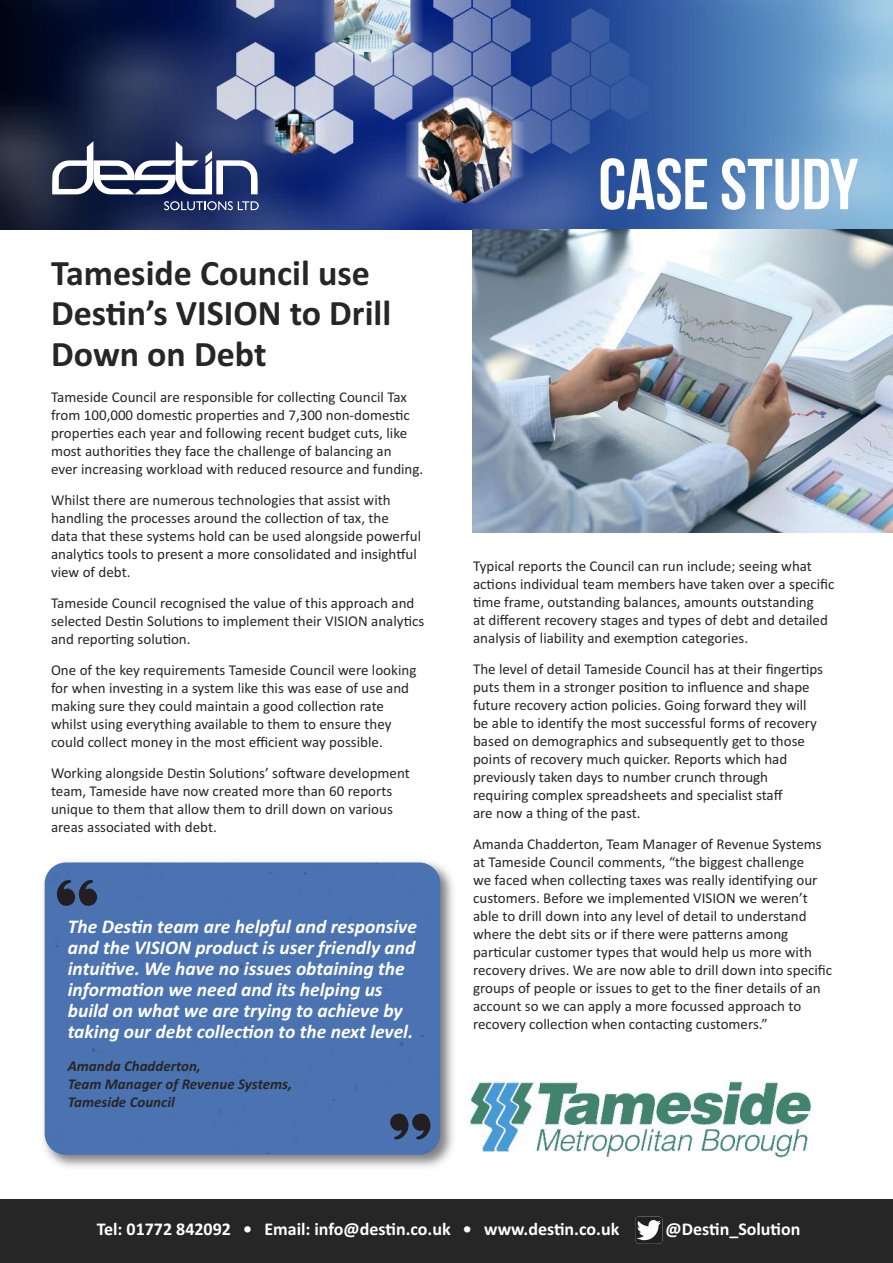
<style>
.page{position:relative;width:893px;height:1263px;background:#fff}
.page>*{position:absolute;margin:0;border:0;box-sizing:border-box;transform-origin:0 0}
.t1{font:72px "Bebas Neue";color:#fff}
.t2{font:700 36px/40.5px "Calibri";color:#272627}
.t3{font:italic 700 19.5px/21px "Calibri";color:#fff}
.t4{font:700 18px "Calibri";color:#fff}
.t5{font:15px/18px "Calibri";color:#272627}
.t6{font:italic 700 15px/18px "Calibri";color:#272627}
</style>
<div class="page">
<img style="left:44px;top:862px;width:409px;height:305px">
<div style="left:45px;top:862px;width:395px;height:293px;background:#4b73b1;border-radius:21px"></div>
<svg style="left:57px;top:880px;width:40px;height:26px"></svg>
<svg style="left:390px;top:1113px;width:40px;height:26px"></svg>
<div style="left:0;top:1199px;width:893px;height:64px;background:#272627"></div>
<img style="left:468px;top:1082px;width:344px;height:75px">
<img style="left:0;top:0;width:893px;height:229px">
<svg style="left:52px;top:141px;width:206px;height:53px"></svg>
<svg style="left:164px;top:201px;width:95px;height:9px"></svg>
<img style="left:473px;top:230px;width:420px;height:303px">
<svg style="left:635px;top:1216px;width:27px;height:28px"></svg>
<h2 class="t2" style="left:51px;top:252px;width:342px">Tameside Council use<br>Destin’s VISION to Drill<br>Down on Debt</h2>
<p class="t5" style="left:51px;top:388px;width:374px">Tameside Council are responsible for collecting Council Tax from 100,000 domestic properties and 7,300 non-domestic properties each year and following recent budget cuts, like most authorities they face the challenge of balancing an<br>ever increasing workload with reduced resource and funding.</p>
<p class="t5" style="left:51px;top:491px;width:372px">Whilst there are numerous technologies that assist with handling the processes around the collection of tax, the<br>data that these systems hold can be used alongside powerful analytics tools to present a more consolidated and insightful view of debt.</p>
<p class="t5" style="left:51px;top:594px;width:375px">Tameside Council recognised the value of this approach and selected Destin Solutions to implement their VISION analytics and reporting solution.</p>
<p class="t5" style="left:51px;top:661px;width:367px">One of the key requirements Tameside Council were looking for when investing in a system like this was ease of use and making sure they could maintain a good collection rate whilst using everything available to them to ensure they could collect money in the most efficient way possible.</p>
<p class="t5" style="left:51px;top:763px;width:360px">Working alongside Destin Solutions’ software development team, Tameside have now created more than 60 reports unique to them that allow them to drill down on various areas associated with debt.</p>
<p class="t3" style="left:68px;top:916px;width:351px">The Destin team are helpful and responsive and the VISION product is user friendly and intuitive. We have no issues obtaining the information we need and its helping us build on what we are trying to achieve by taking our debt collection to the next level.</p>
<p class="t6" style="left:68px;top:1056px;width:226px">Amanda Chadderton,<br>Team Manager of Revenue Systems,<br>Tameside Council</p>
<h1 class="t1" style="left:598px;top:142px;width:261px">CASE STUDY</h1>
<p class="t5" style="left:473px;top:557px;width:363px">Typical reports the Council can run include; seeing what actions individual team members have taken over a specific time frame, outstanding balances, amounts outstanding<br>at different recovery stages and types of debt and detailed analysis of liability and exemption categories.</p>
<p class="t5" style="left:473px;top:660px;width:352px">The level of detail Tameside Council has at their fingertips puts them in a stronger position to influence and shape future recovery action policies. Going forward they will be able to identify the most successful forms of recovery based on demographics and subsequently get to those points of recovery much quicker. Reports which had previously taken days to number crunch through requiring complex spreadsheets and specialist staff<br>are now a thing of the past.</p>
<p class="t5" style="left:473px;top:834px;width:361px">Amanda Chadderton, Team Manager of Revenue Systems at Tameside Council comments, “the biggest challenge<br>we faced when collecting taxes was really identifying our customers. Before we implemented VISION we weren’t able to drill down into any level of detail to understand where the debt sits or if there were patterns among particular customer types that would help us more with recovery drives. We are now able to drill down into specific groups of people or issues to get to the finer details of an account so we can apply a more focussed approach to recovery collection when contacting customers.”</p>
<p class="t4" style="left:97px;top:1218px;width:524px">Tel: 01772 842092 • Email: info@destin.co.uk • www.destin.co.uk</p>
<p class="t4" style="left:666px;top:1218px;width:136px">@Destin_Solution</p>
</div>
